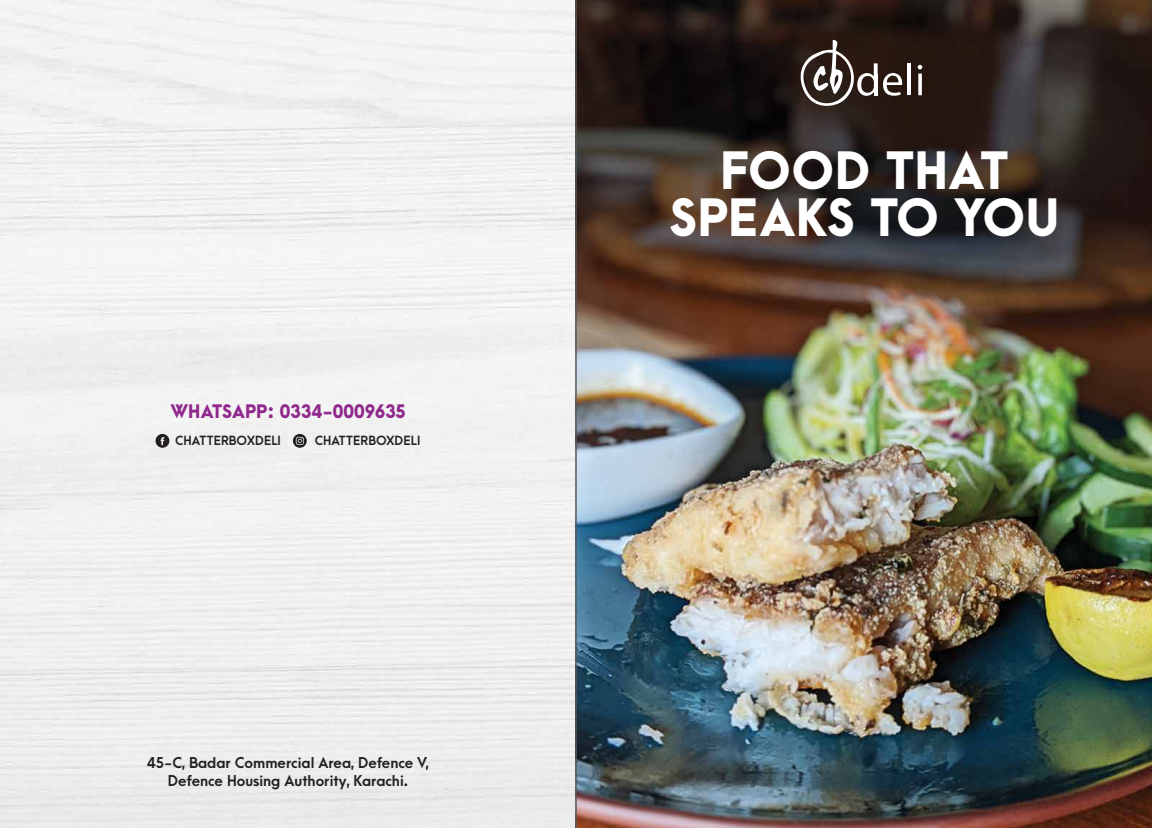
<style>
.page{position:relative;width:1152px;height:828px;background:#fff}
.page>*{position:absolute;margin:0;border:0;box-sizing:border-box;transform-origin:0 0}
.t1{font:800 46.5px/46.3px "Arca Majora 3";letter-spacing:.01em;color:#fff;text-align:center}
.t2{font:800 16.9px "Arca Majora 3";color:#90298d}
.t3{font:700 14.3px/18.1px "Arca Majora 3";color:#231f20;text-align:center}
.t4{font:700 12.1px "Arca Majora 3";letter-spacing:.01em;color:#231f20}
</style>
<div class="page">
<img style="left:576px;top:0;width:576px;height:828px">
<hr style="left:575px;top:0;width:1px;height:828px;background:#58595b">
<svg style="left:156px;top:434px;width:13px;height:14px"></svg>
<svg style="left:293px;top:434px;width:14px;height:14px"></svg>
<svg style="left:799px;top:39px;width:103px;height:67px"></svg>
<hr style="left:908px;top:63px;width:3px;height:32px;background:#fff">
<hr style="left:874px;top:74px;width:4px;height:21px;background:#fff">
<svg style="left:918px;top:65px;width:4px;height:30px"></svg>
<p class="t2" style="left:170px;top:397px;width:237px">WHATSAPP: 0334-0009635</p>
<p class="t4" style="left:175px;top:430px;width:107px">CHATTERBOXDELI</p>
<p class="t4" style="left:315px;top:430px;width:107px">CHATTERBOXDELI</p>
<p class="t3" style="left:147px;top:752px;width:283px">45-C, Badar Commercial Area, Defence V,<br>Defence Housing Authority, Karachi.</p>
<h1 class="t1" style="left:669px;top:143px;width:392px">FOOD THAT<br>SPEAKS TO YOU</h1>
</div>
